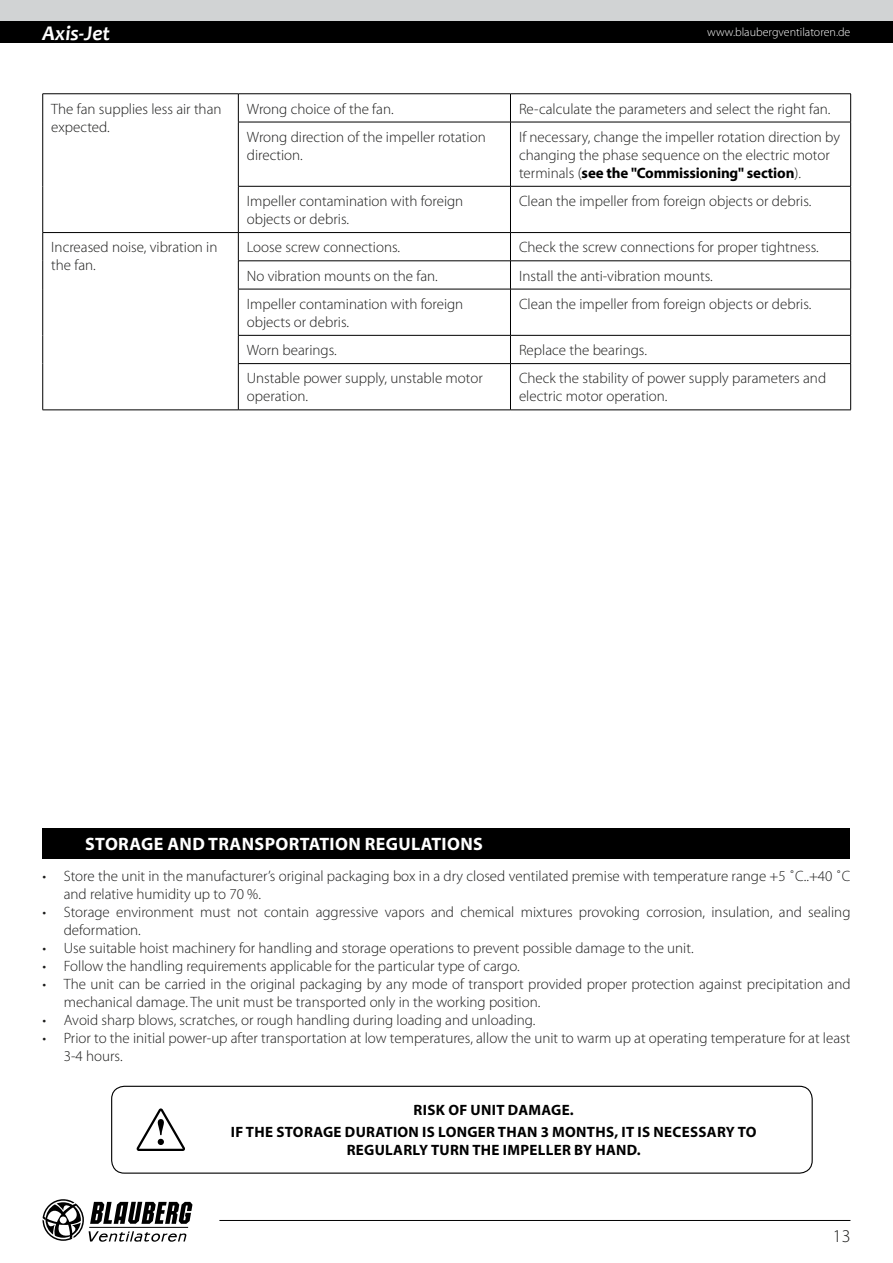
<style>
.page{position:relative;width:893px;height:1263px;background:#fff}
.page>*{position:absolute;margin:0;border:0;box-sizing:border-box;transform-origin:0 0}
.t1{font:italic 700 21px "Candara";color:#fff}
.t2{font:700 18px "Myriad Pro";letter-spacing:.02em;color:#fff}
.t3{font:300 18px "Myriad Pro";color:#1c1c1b}
.t4{font:300 15px/18px "Myriad Pro";color:#1c1c1b}
.t5{font:700 15px/22.2px "Myriad Pro";letter-spacing:.02em;color:#000;text-align:center}
.t6{font:300 12px "Myriad Pro";color:#fff}
.s1{font-weight:700;color:#000}
</style>
<div class="page">
<div style="left:0;top:0;width:893px;height:21px;background:#d1d3d4"></div>
<div style="left:0;top:21px;width:893px;height:22px;background:#000"></div>
<svg style="left:43px;top:1199px;width:149px;height:43px"></svg>
<hr style="left:219px;top:1220px;width:631px;height:1px;background:#000">
<hr style="left:43px;top:410px;width:195px;height:1px;background:#000">
<svg style="left:42px;top:94px;width:1px;height:28px"></svg>
<hr style="left:42px;top:122px;width:1px;height:64px;background:#000">
<hr style="left:42px;top:186px;width:1px;height:46px;background:#000">
<hr style="left:43px;top:94px;width:195px;height:1px;background:#000">
<svg style="left:238px;top:95px;width:1px;height:27px"></svg>
<hr style="left:238px;top:94px;width:272px;height:1px;background:#000">
<svg style="left:510px;top:95px;width:1px;height:27px"></svg>
<hr style="left:510px;top:94px;width:341px;height:1px;background:#000">
<svg style="left:850px;top:94px;width:1px;height:28px"></svg>
<hr style="left:238px;top:122px;width:1px;height:64px;background:#000">
<hr style="left:238px;top:122px;width:272px;height:1px;background:#000">
<hr style="left:510px;top:122px;width:1px;height:64px;background:#000">
<hr style="left:510px;top:122px;width:341px;height:1px;background:#000">
<hr style="left:850px;top:122px;width:1px;height:64px;background:#000">
<hr style="left:238px;top:186px;width:1px;height:46px;background:#000">
<hr style="left:238px;top:186px;width:272px;height:1px;background:#000">
<hr style="left:510px;top:186px;width:1px;height:46px;background:#000">
<hr style="left:510px;top:186px;width:341px;height:1px;background:#000">
<hr style="left:850px;top:186px;width:1px;height:46px;background:#000">
<svg style="left:42px;top:233px;width:1px;height:56px"></svg>
<hr style="left:42px;top:289px;width:1px;height:46px;background:#000">
<svg style="left:42px;top:335px;width:1px;height:29px"></svg>
<hr style="left:42px;top:364px;width:1px;height:46px;background:#000">
<hr style="left:43px;top:232px;width:195px;height:1px;background:#000">
<hr style="left:238px;top:232px;width:272px;height:1px;background:#000">
<hr style="left:510px;top:232px;width:341px;height:1px;background:#000">
<svg style="left:238px;top:233px;width:1px;height:56px"></svg>
<hr style="left:238px;top:261px;width:272px;height:1px;background:#000">
<svg style="left:510px;top:233px;width:1px;height:56px"></svg>
<hr style="left:510px;top:261px;width:341px;height:1px;background:#000">
<svg style="left:850px;top:233px;width:1px;height:56px"></svg>
<hr style="left:238px;top:289px;width:1px;height:46px;background:#000">
<hr style="left:238px;top:289px;width:272px;height:1px;background:#000">
<hr style="left:510px;top:289px;width:1px;height:46px;background:#000">
<hr style="left:510px;top:289px;width:341px;height:1px;background:#000">
<hr style="left:850px;top:289px;width:1px;height:46px;background:#000">
<svg style="left:238px;top:336px;width:1px;height:27px"></svg>
<hr style="left:238px;top:335px;width:272px;height:1px;background:#000">
<svg style="left:510px;top:336px;width:1px;height:27px"></svg>
<hr style="left:510px;top:335px;width:341px;height:1px;background:#000">
<svg style="left:850px;top:336px;width:1px;height:27px"></svg>
<hr style="left:238px;top:364px;width:1px;height:46px;background:#000">
<hr style="left:238px;top:363px;width:272px;height:1px;background:#000">
<hr style="left:238px;top:410px;width:272px;height:1px;background:#000">
<hr style="left:510px;top:364px;width:1px;height:46px;background:#000">
<hr style="left:510px;top:363px;width:341px;height:1px;background:#000">
<hr style="left:850px;top:364px;width:1px;height:46px;background:#000">
<hr style="left:510px;top:410px;width:341px;height:1px;background:#000">
<div style="left:43px;top:828px;width:807px;height:31px;background:#000"></div>
<div style="left:111px;top:1086px;width:702px;height:88px;border:1px solid #000;border-radius:13px"></div>
<svg style="left:136px;top:1108px;width:49px;height:43px"></svg>
<h1 class="t1" style="left:43px;top:20px;width:69px">Axis-Jet</h1>
<p class="t6" style="left:707px;top:26px;width:145px">www.blaubergventilatoren.de</p>
<p class="t4" style="left:51px;top:100px;width:172px">The fan supplies less air than expected.</p>
<p class="t4" style="left:247px;top:100px;width:148px">Wrong choice of the fan.</p>
<p class="t4" style="left:519px;top:100px;width:313px">Re-calculate the parameters and select the right fan.</p>
<p class="t4" style="left:247px;top:128px;width:240px">Wrong direction of the impeller rotation direction.</p>
<p class="t4" style="left:519px;top:128px;width:322px">If necessary, change the impeller rotation direction by changing the phase sequence on the electric motor terminals (<span class="s1">see the "Commissioning" section</span>).</p>
<p class="t4" style="left:247px;top:192px;width:218px">Impeller contamination with foreign objects or debris.</p>
<p class="t4" style="left:519px;top:192px;width:294px">Clean the impeller from foreign objects or debris.</p>
<p class="t4" style="left:51px;top:239px;width:168px">Increased noise, vibration in the fan.</p>
<p class="t4" style="left:247px;top:239px;width:155px">Loose screw connections.</p>
<p class="t4" style="left:519px;top:239px;width:301px">Check the screw connections for proper tightness.</p>
<p class="t4" style="left:247px;top:267px;width:193px">No vibration mounts on the fan.</p>
<p class="t4" style="left:519px;top:267px;width:195px">Install the anti-vibration mounts.</p>
<p class="t4" style="left:247px;top:295px;width:218px">Impeller contamination with foreign objects or debris.</p>
<p class="t4" style="left:519px;top:295px;width:294px">Clean the impeller from foreign objects or debris.</p>
<p class="t4" style="left:247px;top:341px;width:92px">Worn bearings.</p>
<p class="t4" style="left:519px;top:341px;width:129px">Replace the bearings.</p>
<p class="t4" style="left:247px;top:370px;width:237px">Unstable power supply, unstable motor operation.</p>
<p class="t4" style="left:519px;top:370px;width:309px">Check the stability of power supply parameters and electric motor operation.</p>
<p class="t2" style="left:85px;top:832px;width:399px">STORAGE AND TRANSPORTATION REGULATIONS</p>
<p class="t4" style="left:64px;top:867px;width:788px;text-indent:-21px">• Store the unit in the manufacturer’s original packaging box in a dry closed ventilated premise with temperature range +5 ˚C..+40 ˚C and relative humidity up to 70 %.</p>
<p class="t4" style="left:64px;top:903px;width:788px;text-indent:-21px">• Storage environment must not contain aggressive vapors and chemical mixtures provoking corrosion, insulation, and sealing deformation.</p>
<p class="t4" style="left:43px;top:939px;width:653px">• Use suitable hoist machinery for handling and storage operations to prevent possible damage to the unit.</p>
<p class="t4" style="left:43px;top:957px;width:479px">• Follow the handling requirements applicable for the particular type of cargo.</p>
<p class="t4" style="left:64px;top:975px;width:788px;text-indent:-21px">• The unit can be carried in the original packaging by any mode of transport provided proper protection against precipitation and mechanical damage. The unit must be transported only in the working position.</p>
<p class="t4" style="left:43px;top:1011px;width:494px">• Avoid sharp blows, scratches, or rough handling during loading and unloading.</p>
<p class="t4" style="left:64px;top:1029px;width:788px;text-indent:-21px">• Prior to the initial power-up after transportation at low temperatures, allow the unit to warm up at operating temperature for at least<br>3-4 hours.</p>
<p class="t5" style="left:231px;top:1098px;width:527px">RISK OF UNIT DAMAGE.<br>IF THE STORAGE DURATION IS LONGER THAN 3 MONTHS, IT IS NECESSARY TO</p>
<p class="t5" style="left:347px;top:1139px;width:296px">REGULARLY TURN THE IMPELLER BY HAND.</p>
<p class="t3" style="left:833px;top:1226px;width:19px">13</p>
</div>
